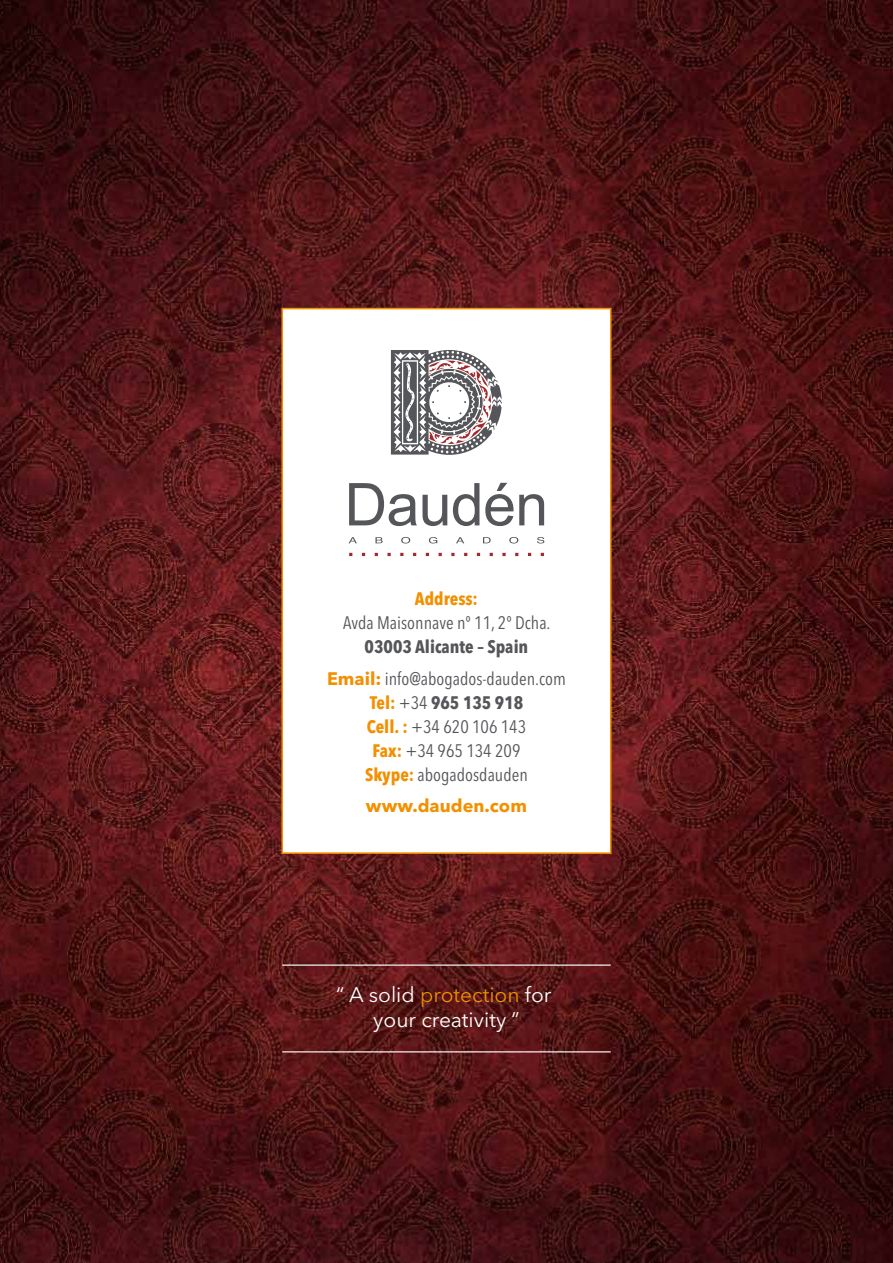
<style>
.page{position:relative;width:893px;height:1263px;background:#fff}
.page>*{position:absolute;margin:0;border:0;box-sizing:border-box;transform-origin:0 0}
.t1{font:21px/25.2px "Avenir Next LT Pro";color:#fff;text-align:center}
.t2{font:condensed 18px/24px "Avenir Next LT Pro";color:#55565a;text-align:center}
.t3{font:700 18px "Avenir Next LT Pro";color:#f29000}
.t4{font:700 condensed 18px "Avenir Next LT Pro";color:#f29000}
.s1{font-weight:700}
.s2{font-weight:700;font-stretch:normal;color:#f29000}
.s3{font-weight:700;color:#f29000}
.s4{color:#f29000}
</style>
<div class="page">
<img style="left:0;top:0;width:893px;height:1263px">
<hr style="left:282px;top:964px;width:329px;height:2px;background:#fff">
<hr style="left:282px;top:1051px;width:329px;height:1px;background:#fff">
<div style="left:281px;top:308px;width:330px;height:546px;background:#fff;border:2px solid #f29000"></div>
<svg style="left:349px;top:350px;width:195px;height:206px"></svg>
<p class="t4" style="left:415px;top:588px;width:65px">Address:</p>
<p class="t2" style="left:343px;top:611px;width:209px">Avda Maisonnave nº 11, 2º Dcha.</p>
<p class="t2" style="left:327px;top:631px;width:240px;line-height:31.5px"><span class="s1">03003 Alicante – Spain<br></span><span class="s2">Email:</span> info@abogados-dauden.com</p>
<p class="t2" style="left:365px;top:690px;width:164px"><span class="s3">Tel:</span> +34 <span class="s1">965 135 918<br></span><span class="s3">Cell. :</span> +34 620 106 143<br><span class="s3">Fax:</span> +34 965 134 209<br><span class="s3">Skype:</span> abogadosdauden</p>
<p class="t3" style="left:366px;top:795px;width:162px">www.dauden.com</p>
<p class="t1" style="left:336px;top:982px;width:217px">“ A solid <span class="s4">protection</span> for your creativity ”</p>
</div>
